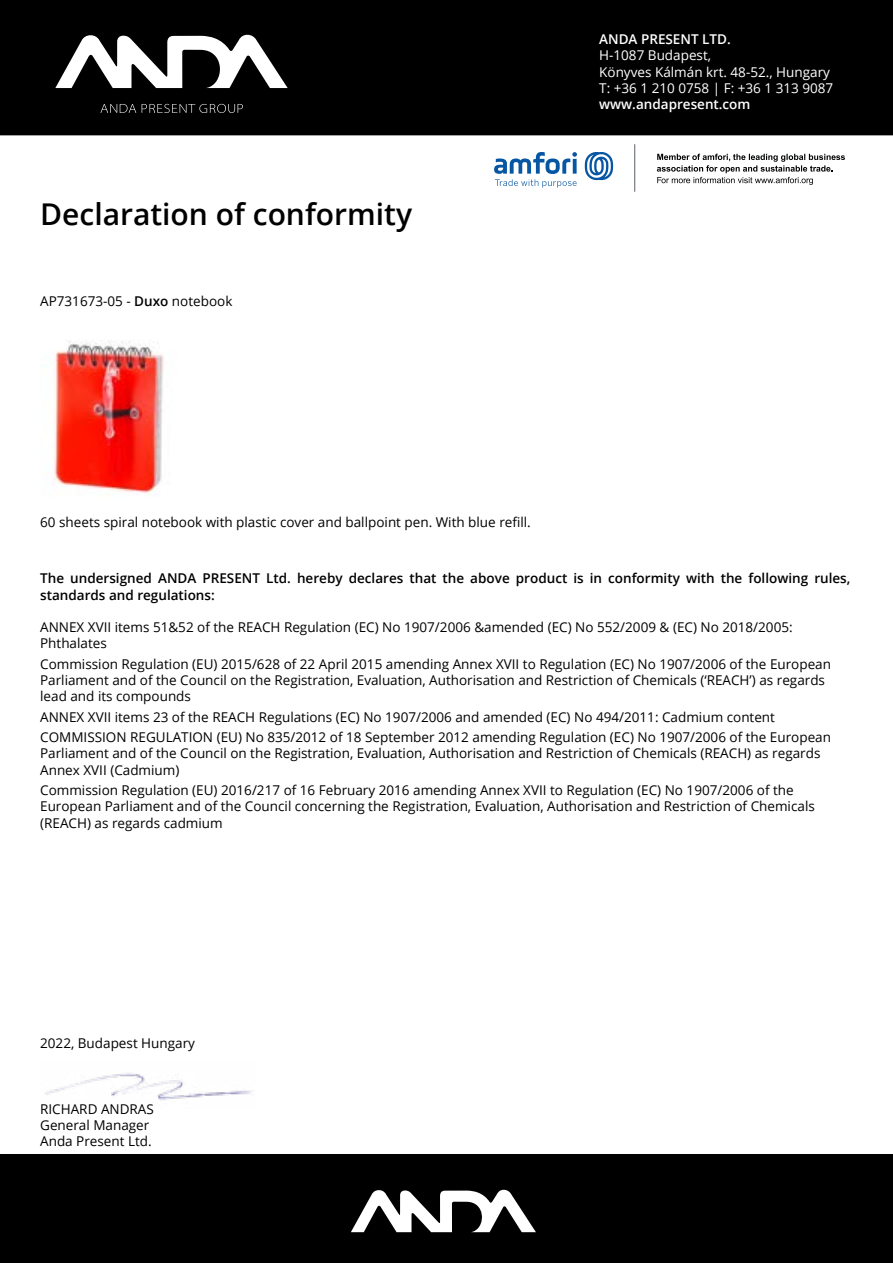
<style>
.page{position:relative;width:893px;height:1263px;background:#fff}
.page>*{position:absolute;margin:0;border:0;box-sizing:border-box;transform-origin:0 0}
.t1{font:600 30px "Open Sans";color:#000}
.t2{font:13.5px/16.2px "Open Sans";color:#000}
.t3{font:600 13.5px/16.2px "Open Sans";color:#000}
.t4{font:13.5px/16.2px "Open Sans";color:#fff}
.t5{font:600 13.5px "Open Sans";color:#fff}
.s1{font-weight:600}
</style>
<div class="page">
<div style="left:0;top:0;width:893px;height:135px;background:#000"></div>
<div style="left:0;top:1154px;width:893px;height:109px;background:#000"></div>
<svg style="left:55px;top:34px;width:233px;height:54px"></svg>
<svg style="left:100px;top:104px;width:143px;height:9px"></svg>
<img style="left:40px;top:340px;width:124px;height:154px">
<svg style="left:351px;top:1189px;width:185px;height:43px"></svg>
<svg style="left:585px;top:152px;width:28px;height:28px"></svg>
<svg style="left:494px;top:152px;width:83px;height:36px"></svg>
<hr style="left:634px;top:144px;width:1px;height:47px;background:#686e79">
<svg style="left:657px;top:154px;width:188px;height:31px"></svg>
<img style="left:45px;top:1073px;width:207px;height:28px">
<h1 class="t1" style="left:40px;top:193px;width:373px">Declaration of conformity</h1>
<p class="t2" style="left:40px;top:292px;width:194px">AP731673-05 - <span class="s1">Duxo</span> notebook</p>
<p class="t5" style="left:599px;top:30px;width:133px">ANDA PRESENT LTD.</p>
<p class="t4" style="left:599px;top:47px;width:236px">H-1087 Budapest,<br>Könyves Kálmán krt. 48-52., Hungary<br>T: +36 1 210 0758 | F: +36 1 313 9087</p>
<p class="t5" style="left:599px;top:95px;width:153px">www.andapresent.com</p>
<p class="t2" style="left:40px;top:514px;width:492px">60 sheets spiral notebook with plastic cover and ballpoint pen. With blue refill.</p>
<p class="t3" style="left:40px;top:570px;width:812px">The undersigned ANDA PRESENT Ltd. hereby declares that the above product is in conformity with the following rules, standards and regulations:</p>
<p class="t2" style="left:40px;top:619px;width:754px">ANNEX XVII items 51&amp;52 of the REACH Regulation (EC) No 1907/2006 &amp;amended (EC) No 552/2009 &amp; (EC) No 2018/2005:<br>Phthalates</p>
<p class="t2" style="left:40px;top:655px;width:792px">Commission Regulation (EU) 2015/628 of 22 April 2015 amending Annex XVII to Regulation (EC) No 1907/2006 of the European<br>Parliament and of the Council on the Registration, Evaluation, Authorisation and Restriction of Chemicals (‘REACH’) as regards lead and its compounds</p>
<p class="t2" style="left:40px;top:706px;width:792px;line-height:20.4px">ANNEX XVII items 23 of the REACH Regulations (EC) No 1907/2006 and amended (EC) No 494/2011: Cadmium content<br>COMMISSION REGULATION (EU) No 835/2012 of 18 September 2012 amending Regulation (EC) No 1907/2006 of the European</p>
<p class="t2" style="left:40px;top:745px;width:782px">Parliament and of the Council on the Registration, Evaluation, Authorisation and Restriction of Chemicals (REACH) as regards<br>Annex XVII (Cadmium)</p>
<p class="t2" style="left:40px;top:782px;width:776px">Commission Regulation (EU) 2016/217 of 16 February 2016 amending Annex XVII to Regulation (EC) No 1907/2006 of the<br>European Parliament and of the Council concerning the Registration, Evaluation, Authorisation and Restriction of Chemicals (REACH) as regards cadmium</p>
<p class="t2" style="left:40px;top:1034px;width:156px">2022, Budapest Hungary</p>
<p class="t2" style="left:40px;top:1100px;width:115px">RICHARD ANDRAS<br>General Manager<br>Anda Present Ltd.</p>
</div>
